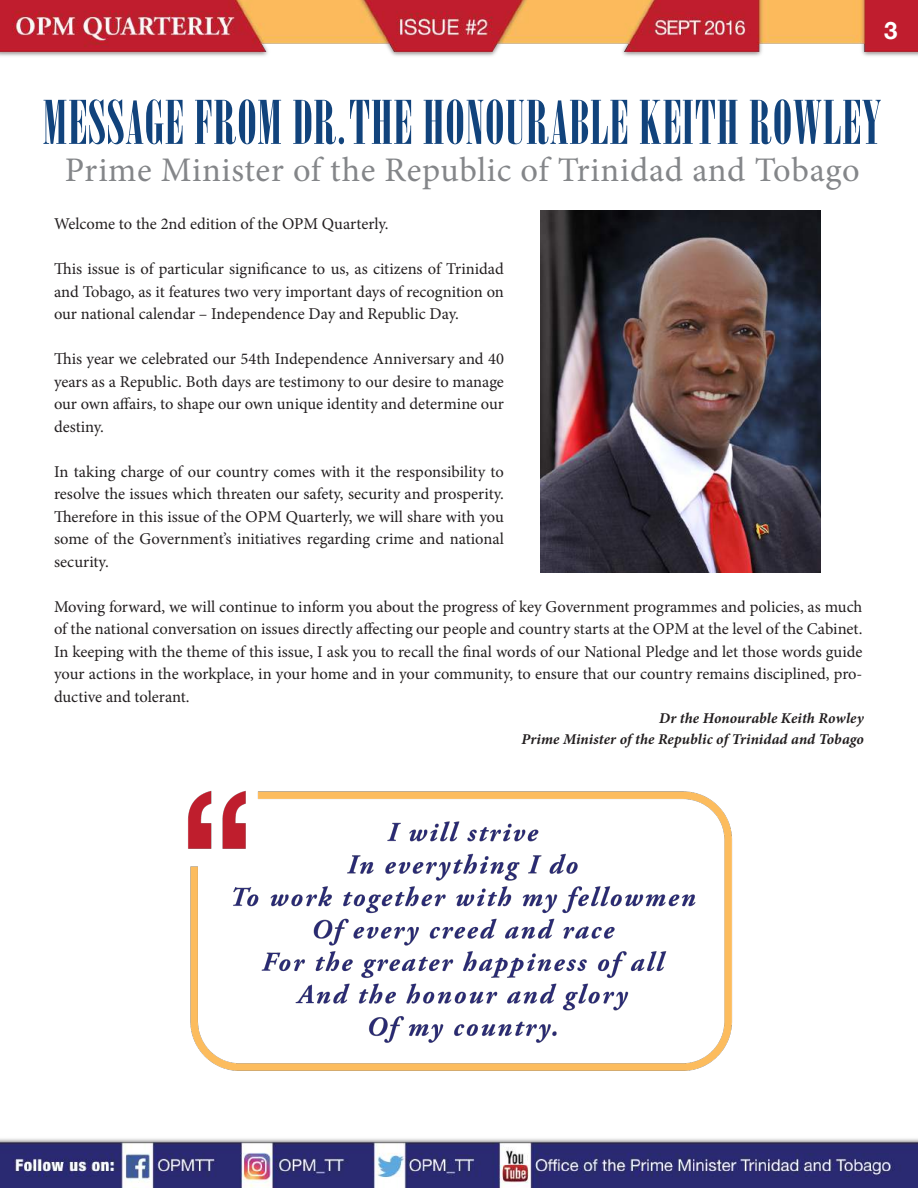
<style>
.page{position:relative;width:918px;height:1188px;background:#fff}
.page>*{position:absolute;margin:0;border:0;box-sizing:border-box;transform-origin:0 0}
.t1{font:60px "Onyx";letter-spacing:.02em;color:#11437c}
.t2{font:34.5px "Minion Pro";letter-spacing:.015em;color:#848689}
.t3{font:700 24px "Helvetica Neue";color:#fff}
.t4{font:16.5px/22.5px "Minion Pro";color:#231f20;text-align:justify}
.t5{font:italic 700 15px/21px "Minion Pro";letter-spacing:.005em;color:#231f20;text-align:right}
</style>
<div class="page">
<img style="left:0;top:0;width:918px;height:1188px">
<img style="left:541px;top:211px;width:279px;height:362px">
<img style="left:52px;top:756px;width:821px;height:382px">
<h3 class="t3" style="left:884px;top:15px;width:15px">3</h3>
<h1 class="t1" style="left:43px;top:88px;width:840px">MESSAGE FROM DR. THE HONOURABLE KEITH ROWLEY</h1>
<h2 class="t2" style="left:65px;top:147px;width:796px">Prime Minister of the Republic of Trinidad and Tobago</h2>
<p class="t4" style="left:54px;top:213px;width:336px">Welcome to the 2nd edition of the OPM Quarterly.</p>
<p class="t4" style="left:54px;top:258px;width:451px">This issue is of particular significance to us, as citizens of Trinidad and Tobago, as it features two very important days of recognition on our national calendar – Independence Day and Republic Day.</p>
<p class="t4" style="left:54px;top:348px;width:452px">This year we celebrated our 54th Independence Anniversary and 40 years as a Republic. Both days are testimony to our desire to manage our own affairs, to shape our own unique identity and determine our destiny.</p>
<p class="t4" style="left:54px;top:460px;width:451px">In taking charge of our country comes with it the responsibility to resolve the issues which threaten our safety, security and prosperity.<br>Therefore in this issue of the OPM Quarterly, we will share with you some of the Government’s initiatives regarding crime and national security.</p>
<p class="t4" style="left:54px;top:595px;width:810px">Moving forward, we will continue to inform you about the progress of key Government programmes and policies, as much of the national conversation on issues directly affecting our people and country starts at the OPM at the level of the Cabinet.<br>In keeping with the theme of this issue, I ask you to recall the final words of our National Pledge and let those words guide your actions in the workplace, in your home and in your community, to ensure that our country remains disciplined, pro&shy;ductive and tolerant.</p>
<p class="t5" style="left:521px;top:707px;width:344px">Dr the Honourable Keith Rowley<br>Prime Minister of the Republic of Trinidad and Tobago</p>
</div>
